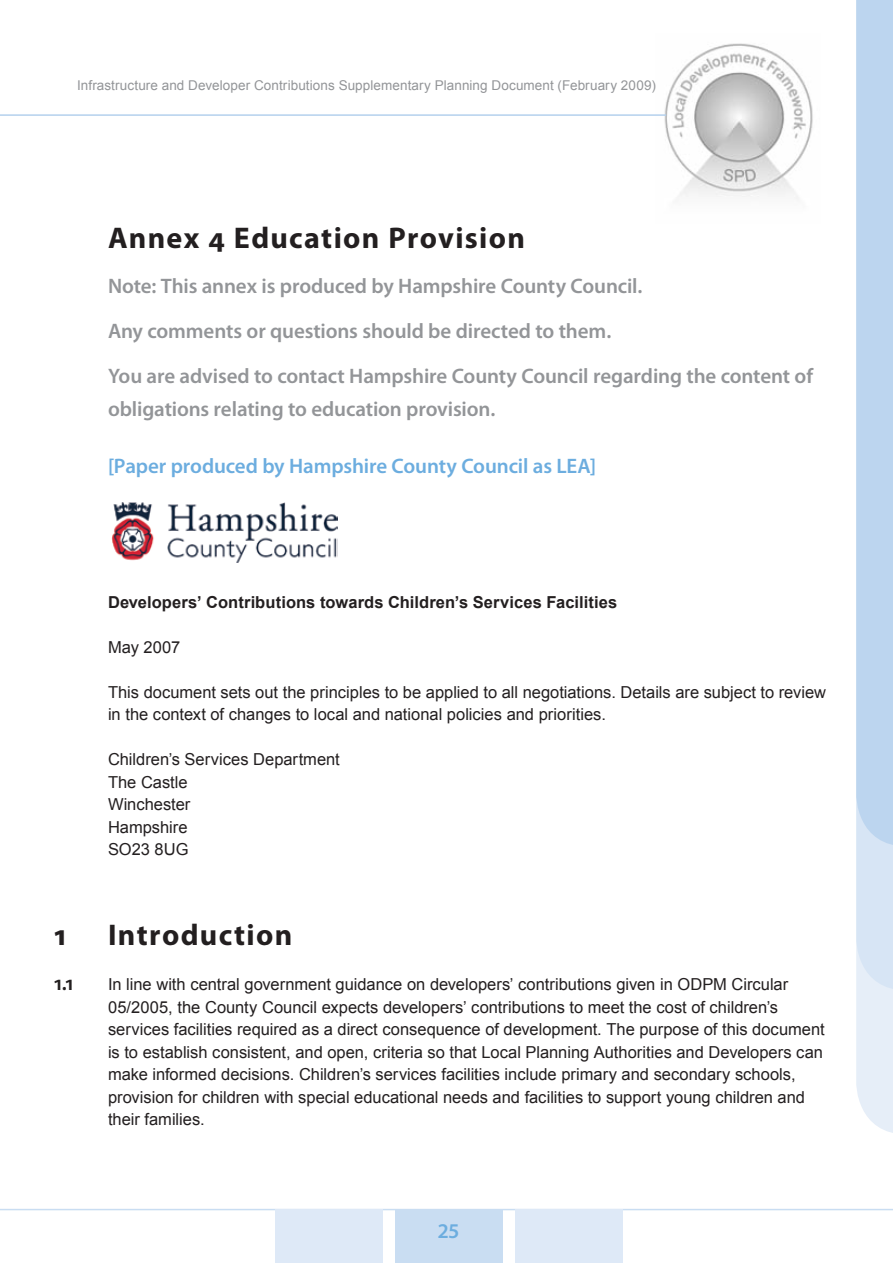
<style>
.page{position:relative;width:893px;height:1263px;background:#fff}
.page>*{position:absolute;margin:0;border:0;box-sizing:border-box;transform-origin:0 0}
.t1{font:700 30px "Myriad Pro";letter-spacing:.045em;color:#231f20}
.t2{font:600 21px/45px "Myriad Pro";letter-spacing:-.005em;color:#939598}
.t3{font:600 21px "Myriad Pro";letter-spacing:-.005em;color:#6caddf}
.t4{font:600 21px "Myriad Pro";color:#231f20}
.t5{font:16.5px/22.5px "Arial";color:#231f20}
.t6{font:700 16.5px "Arial";letter-spacing:.005em;color:#231f20}
.t7{font:13.5px "Arial";letter-spacing:.005em;color:#939598}
</style>
<div class="page">
<svg style="left:0;top:1209px;width:893px;height:54px"></svg>
<img style="left:664px;top:43px;width:149px;height:156px">
<div style="left:396px;top:1209px;width:107px;height:54px;background:#c9ddf2"></div>
<svg style="left:856px;top:0;width:37px;height:1133px;background:#c5daf1"></svg>
<hr style="left:0;top:114px;width:666px;height:2px;background:#b4d0ed">
<div style="left:516px;top:1209px;width:107px;height:54px;background:#dee9f7"></div>
<div style="left:276px;top:1209px;width:107px;height:54px;background:#dee9f7"></div>
<img style="left:111px;top:503px;width:226px;height:59px">
<p class="t7" style="left:77px;top:76px;width:580px">Infrastructure and Developer Contributions Supplementary Planning Document (February 2009)</p>
<h1 class="t1" style="left:108px;top:218px;width:418px">Annex 4 Education Provision</h1>
<p class="t2" style="left:108px;top:262px;width:706px">Note: This annex is produced by Hampshire County Council.<br>Any comments or questions should be directed to them.<br>You are advised to contact Hampshire County Council regarding the content of</p>
<p class="t2" style="left:108px;top:385px;width:389px">obligations relating to education provision.</p>
<p class="t3" style="left:108px;top:452px;width:490px">[Paper produced by Hampshire County Council as LEA]</p>
<p class="t6" style="left:108px;top:591px;width:511px">Developers’ Contributions towards Children’s Services Facilities</p>
<p class="t5" style="left:108px;top:636px;width:74px">May 2007</p>
<p class="t5" style="left:108px;top:681px;width:719px">This document sets out the principles to be applied to all negotiations. Details are subject to review in the context of changes to local and national policies and priorities.</p>
<p class="t5" style="left:108px;top:748px;width:233px">Children’s Services Department<br>The Castle<br>Winchester<br>Hampshire<br>SO23 8UG</p>
<h1 class="t1" style="left:54px;top:915px;width:14px">1</h1>
<h1 class="t1" style="left:108px;top:915px;width:186px">Introduction</h1>
<p class="t4" style="left:54px;top:970px;width:21px">1.1</p>
<p class="t5" style="left:108px;top:973px;width:718px">In line with central government guidance on developers’ contributions given in ODPM Circular 05/2005, the County Council expects developers’ contributions to meet the cost of children’s services facilities required as a direct consequence of development. The purpose of this document is to establish consistent, and open, criteria so that Local Planning Authorities and Developers can make informed decisions. Children’s services facilities include primary and secondary schools, provision for children with special educational needs and facilities to support young children and their families.</p>
<p class="t3" style="left:439px;top:1217px;width:22px">25</p>
</div>
